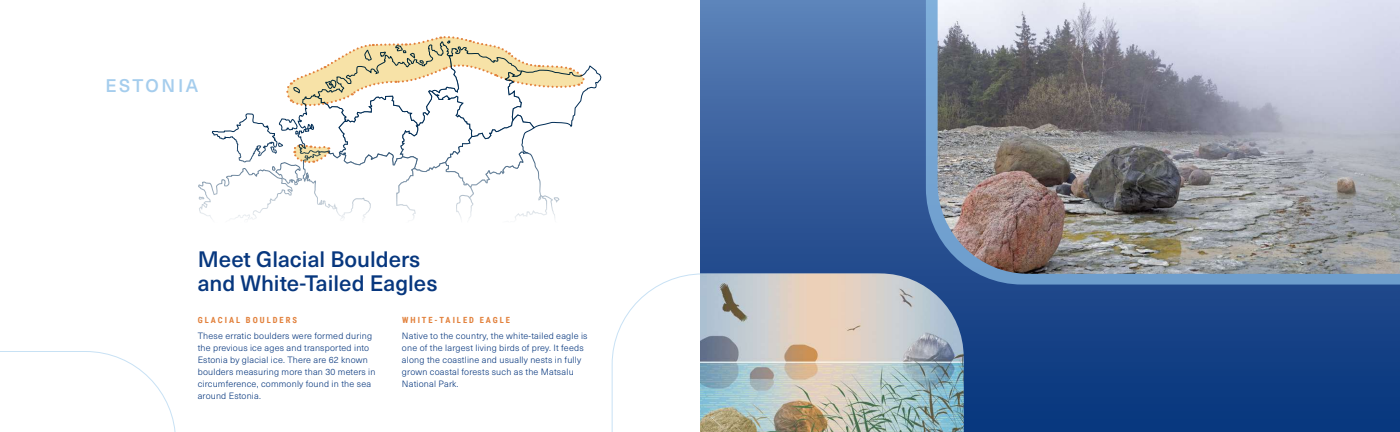
<style>
.page{position:relative;width:1400px;height:432px;background:#fff}
.page>*{position:absolute;margin:0;border:0;box-sizing:border-box;transform-origin:0 0}
.t1{font:500 22px/24px "Neue Haas Unica Pro";color:#07377e}
.t2{font:500 18px "Neue Haas Unica Pro";letter-spacing:.135em;color:#a5cded}
.t3{font:300 9px/12px "Neue Haas Unica Pro";letter-spacing:.02em;color:#07377e}
.t4{font:700 8.5px "Roboto Condensed";letter-spacing:.235em;color:#e2813c}
</style>
<div class="page">
<div style="left:700px;top:0;width:700px;height:432px;background:linear-gradient(to bottom,#5a7eb5,#043179)"></div>
<svg style="left:0;top:351px;width:176px;height:81px"></svg>
<svg style="left:611px;top:273px;width:353px;height:159px"></svg>
<svg style="left:926px;top:0;width:474px;height:285px;background:#6695c6"></svg>
<img style="left:700px;top:273px;width:263px;height:159px">
<img style="left:937px;top:0;width:463px;height:274px">
<svg style="left:198px;top:36px;width:403px;height:184px"></svg>
<h2 class="t2" style="left:105px;top:75px;width:94px">ESTONIA</h2>
<h1 class="t1" style="left:198px;top:247px;width:241px">Meet Glacial Boulders and White-Tailed Eagles</h1>
<p class="t4" style="left:198px;top:314px;width:101px">GLACIAL BOULDERS</p>
<p class="t3" style="left:198px;top:330px;width:179px">These erratic boulders were formed during the previous ice ages and transported into Estonia by glacial ice. There are 62 known boulders measuring more than 30 meters in circumference, commonly found in the sea around Estonia.</p>
<p class="t4" style="left:402px;top:314px;width:109px">WHITE-TAILED EAGLE</p>
<p class="t3" style="left:402px;top:330px;width:187px">Native to the country, the white-tailed eagle is one of the largest living birds of prey. It feeds along the coastline and usually nests in fully grown coastal forests such as the Matsalu National Park.</p>
</div>
